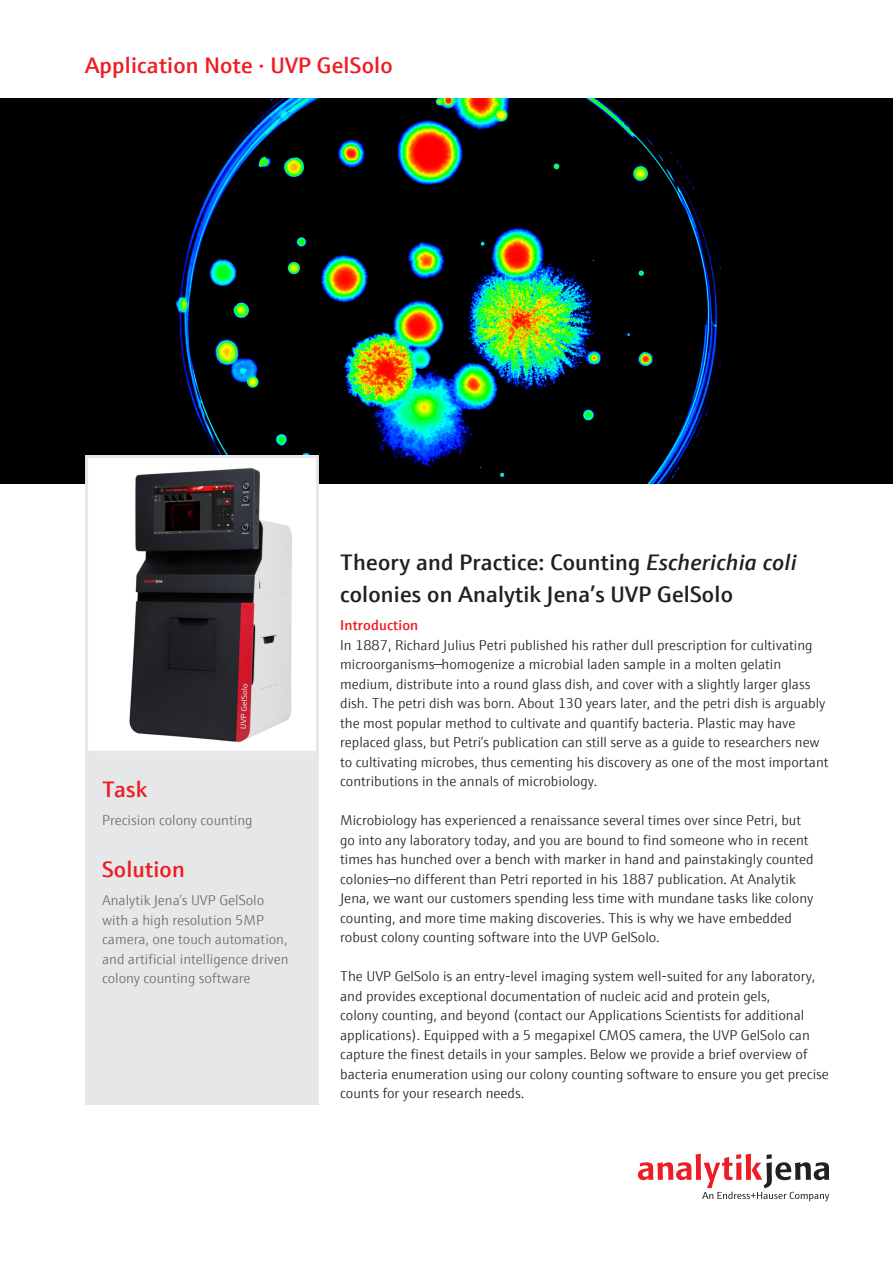
<style>
.page{position:relative;width:893px;height:1263px;background:#fff}
.page>*{position:absolute;margin:0;border:0;box-sizing:border-box;transform-origin:0 0}
.H_1_schwarz{font:600 22.5px/32.4px "E+H Sans";letter-spacing:.01em;color:#231f20}
.H_1_rot{font:600 22.5px "E+H Sans";letter-spacing:.01em;color:#ee1d23}
.Fließtext{font:300 14.25px/19.5px "E+H Sans";color:#231f20}
.Box_grau{font:300 14.25px/19.5px "E+H Sans";color:#6c6d70}
.Subline_rot{font:600 14.25px "E+H Sans";letter-spacing:.01em;color:#ee1d23}
.s1{font-style:italic}
</style>
<div class="page">
<div style="left:85px;top:746px;width:234px;height:359px;background:#e6e7e9"></div>
<svg style="left:638px;top:1154px;width:191px;height:47px"></svg>
<img style="left:0;top:99px;width:893px;height:385px">
<div style="left:87px;top:456px;width:230px;height:296px;background:#fff"></div>
<img style="left:129px;top:468px;width:163px;height:274px">
<div style="left:85px;top:455px;width:234px;height:299px;border:3px solid #e6e7e9"></div>
<p class="H_1_rot" style="left:85px;top:48px;width:309px">Application Note · UVP GelSolo</p>
<p class="H_1_rot" style="left:102px;top:772px;width:46px">Task</p>
<p class="Box_grau" style="left:102px;top:810px;width:152px">Precision colony counting</p>
<p class="H_1_rot" style="left:102px;top:852px;width:84px">Solution</p>
<p class="Box_grau" style="left:102px;top:889px;width:188px">Analytik Jena’s UVP GelSolo with a high resolution 5MP camera, one touch automation, and artificial intelligence driven colony counting software</p>
<p class="H_1_schwarz" style="left:340px;top:544px;width:458px">Theory and Practice: Counting <span class="s1">Escherichia coli </span>colonies on Analytik Jena’s UVP GelSolo</p>
<p class="Subline_rot" style="left:340px;top:614px;width:80px">Introduction</p>
<p class="Fließtext" style="left:340px;top:634px;width:490px">In 1887, Richard Julius Petri published his rather dull prescription for cultivating microorganisms—homogenize a microbial laden sample in a molten gelatin medium, distribute into a round glass dish, and cover with a slightly larger glass dish. The petri dish was born. About 130 years later, and the petri dish is arguably the most popular method to cultivate and quantify bacteria. Plastic may have replaced glass, but Petri’s publication can still serve as a guide to researchers new to cultivating microbes, thus cementing his discovery as one of the most important contributions in the annals of microbiology.</p>
<p class="Fließtext" style="left:340px;top:809px;width:475px">Microbiology has experienced a renaissance several times over since Petri, but go into any laboratory today, and you are bound to find someone who in recent times has hunched over a bench with marker in hand and painstakingly counted colonies—no different than Petri reported in his 1887 publication. At Analytik Jena, we want our customers spending less time with mundane tasks like colony counting, and more time making discoveries. This is why we have embedded robust colony counting software into the UVP GelSolo.</p>
<p class="Fließtext" style="left:340px;top:965px;width:490px">The UVP GelSolo is an entry-level imaging system well-suited for any laboratory, and provides exceptional documentation of nucleic acid and protein gels,<br>colony counting, and beyond (contact our Applications Scientists for additional applications). Equipped with a 5 megapixel CMOS camera, the UVP GelSolo can capture the finest details in your samples. Below we provide a brief overview of bacteria enumeration using our colony counting software to ensure you get precise counts for your research needs.</p>
</div>
